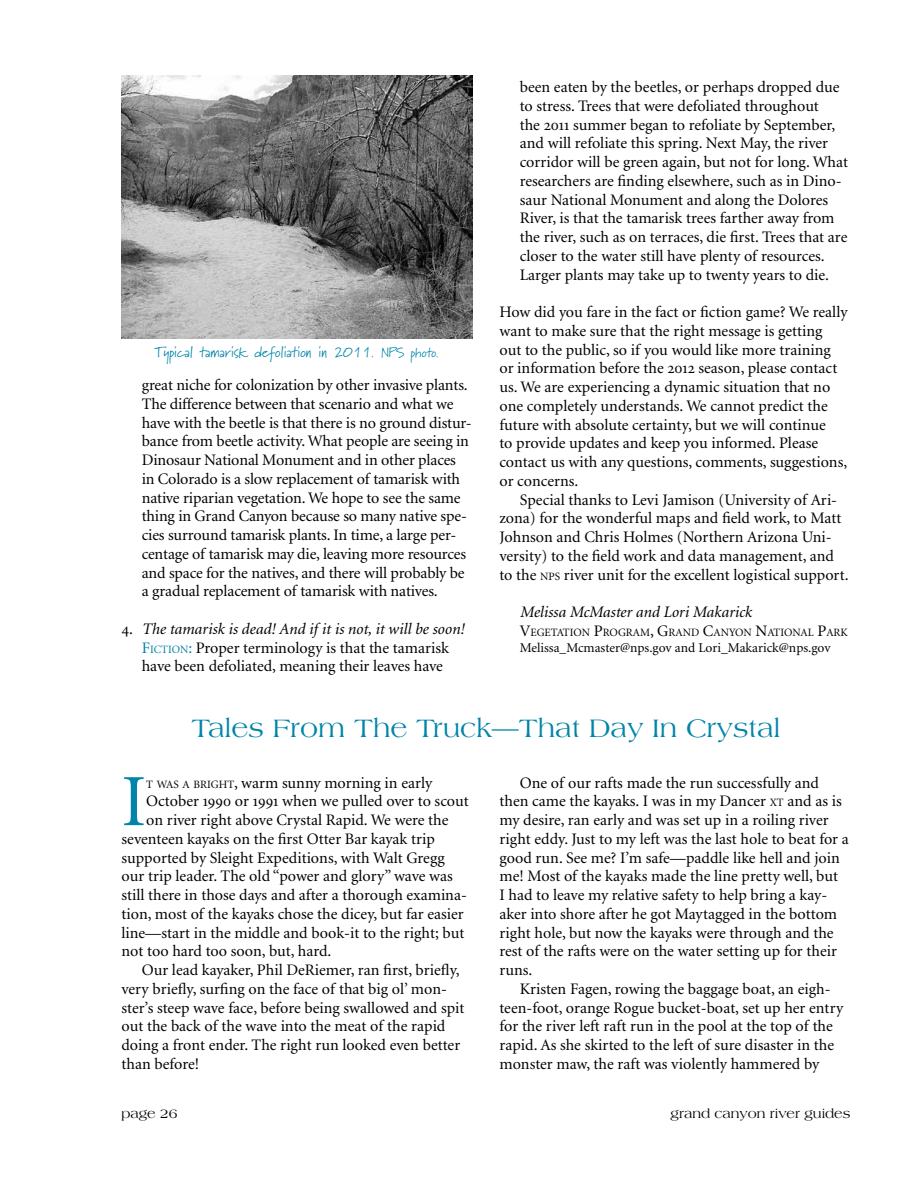
<style>
.page{position:relative;width:918px;height:1188px;background:#fff}
.page>*{position:absolute;margin:0;border:0;box-sizing:border-box;transform-origin:0 0}
.t1{font:73.8px "Minion";color:#0084a9}
.t2{font:27px "Americana";color:#0084a9}
.t3{font:16.05px/18.8px "Minion";color:#000}
.t4{font:italic 16.05px "Minion";color:#000}
.t5{font:15px "Marydale";color:#0084a9}
.t6{font:13.5px "Minion";color:#000}
.t7{font:13.5px "Americana";color:#000}
.t8{font:11.25px "Minion";color:#000}
.s1{font-size:13.5px}
.s2{font-family:"Minion Exp";font-style:normal}
.s3{font-style:normal}
.s4{color:#0084a9}
.s5{font-size:11.25px;color:#0084a9}
.s6{font-family:"Minion Exp"}
.s7{font-size:11.25px}
.s8{font-size:16.05px}
</style>
<div class="page">
<img style="left:122px;top:76px;width:350px;height:263px">
<p class="t5" style="left:155px;top:343px;width:285px">Typical tamarisk defoliation in 2011. <span class="s1">NPS photo.</span></p>
<p class="t3" style="left:142px;top:376px;width:332px">great niche for colonization by other invasive plants.<br>The difference between that scenario and what we have with the beetle is that there is no ground distur&shy;bance from beetle activity. What people are seeing in Dinosaur National Monument and in other places in Colorado is a slow replacement of tamarisk with native riparian vegetation. We hope to see the same thing in Grand Canyon because so many native spe&shy;cies surround tamarisk plants. In time, a large per&shy;centage of tamarisk may die, leaving more resources and space for the natives, and there will probably be a gradual replacement of tamarisk with natives.</p>
<p class="t4" style="left:121px;top:621px;width:345px"><span class="s2">4</span><span class="s3">.</span> The tamarisk is dead! And if it is not, it will be soon!</p>
<p class="t3" style="left:122px;top:639px;width:329px"><span class="s4">F</span><span class="s5">ICTION</span><span class="s4">:</span> Proper terminology is that the tamarisk</p>
<p class="t3" style="left:142px;top:657px;width:303px">have been defoliated, meaning their leaves have</p>
<p class="t3" style="left:520px;top:78px;width:330px">been eaten by the beetles, or perhaps dropped due to stress. Trees that were defoliated throughout<br>the <span class="s6">2011</span> summer began to refoliate by September, and will refoliate this spring. Next May, the river corridor will be green again, but not for long. What researchers are finding elsewhere, such as in Dino&shy;saur National Monument and along the Dolores River, is that the tamarisk trees farther away from the river, such as on terraces, die first. Trees that are closer to the water still have plenty of resources.<br>Larger plants may take up to twenty years to die.</p>
<p class="t3" style="left:499px;top:303px;width:350px">How did you fare in the fact or fiction game? We really want to make sure that the right message is getting out to the public, so if you would like more training or information before the <span class="s6">2012</span> season, please contact us. We are experiencing a dynamic situation that no one completely understands. We cannot predict the future with absolute certainty, but we will continue<br>to provide updates and keep you informed. Please contact us with any questions, comments, suggestions, or concerns.</p>
<p class="t3" style="left:500px;top:491px;width:351px;text-indent:20px">Special thanks to Levi Jamison (University of Ari&shy;zona) for the wonderful maps and field work, to Matt Johnson and Chris Holmes (Northern Arizona Uni&shy;versity) to the field work and data management, and to the <span class="s7">NPS</span> river unit for the excellent logistical support.</p>
<p class="t4" style="left:520px;top:604px;width:234px">Melissa McMaster and Lori Makarick</p>
<p class="t8" style="left:520px;top:627px;width:330px"><span class="s8">V</span>EGETATION <span class="s8">P</span>ROGRAM<span class="s8">, G</span>RAND <span class="s8">C</span>ANYON <span class="s8">N</span>ATIONAL <span class="s8">P</span>ARK</p>
<p class="t6" style="left:520px;top:642px;width:312px">Melissa_Mcmaster@nps.gov and Lori_Makarick@nps.gov</p>
<h2 class="t2" style="left:191px;top:713px;width:591px">Tales From The Truck—That Day In Crystal</h2>
<h1 class="t1" style="left:122px;top:765px;width:26px">I</h1>
<p class="t3" style="left:146px;top:774px;width:287px"><span class="s7">T WAS A BRIGHT</span>, warm sunny morning in early</p>
<p class="t3" style="left:146px;top:792px;width:324px">October <span class="s6">1990</span> or <span class="s6">1991</span> when we pulled over to scout</p>
<p class="t3" style="left:146px;top:811px;width:304px">on river right above Crystal Rapid. We were the</p>
<p class="t3" style="left:121px;top:830px;width:315px">seventeen kayaks on the first Otter Bar kayak trip</p>
<p class="t3" style="left:121px;top:849px;width:325px">supported by Sleight Expeditions, with Walt Gregg</p>
<p class="t3" style="left:121px;top:867px;width:333px">our trip leader. The old “power and glory” wave was</p>
<p class="t3" style="left:121px;top:886px;width:347px">still there in those days and after a thorough examina-</p>
<p class="t3" style="left:122px;top:905px;width:344px">tion, most of the kayaks chose the dicey, but far easier</p>
<p class="t3" style="left:122px;top:924px;width:344px">line—start in the middle and book-it to the right; but</p>
<p class="t3" style="left:122px;top:942px;width:211px">not too hard too soon, but, hard.</p>
<p class="t3" style="left:142px;top:961px;width:319px">Our lead kayaker, Phil DeRiemer, ran first, briefly,</p>
<p class="t3" style="left:122px;top:980px;width:327px">very briefly, surfing on the face of that big ol’ mon-</p>
<p class="t3" style="left:122px;top:999px;width:344px">ster’s steep wave face, before being swallowed and spit</p>
<p class="t3" style="left:122px;top:1017px;width:325px">out the back of the wave into the meat of the rapid</p>
<p class="t3" style="left:122px;top:1036px;width:340px">doing a front ender. The right run looked even better</p>
<p class="t3" style="left:122px;top:1055px;width:79px">than before!</p>
<p class="t3" style="left:499px;top:774px;width:351px;text-indent:20px">One of our rafts made the run successfully and then came the kayaks. I was in my Dancer <span class="s7">XT</span> and as is my desire, ran early and was set up in a roiling river right eddy. Just to my left was the last hole to beat for a good run. See me? I’m safe—paddle like hell and join me! Most of the kayaks made the line pretty well, but<br>I had to leave my relative safety to help bring a kay&shy;aker into shore after he got Maytagged in the bottom right hole, but now the kayaks were through and the rest of the rafts were on the water setting up for their runs.</p>
<p class="t3" style="left:500px;top:980px;width:345px;text-indent:20px">Kristen Fagen, rowing the baggage boat, an eigh&shy;teen-foot, orange Rogue bucket-boat, set up her entry for the river left raft run in the pool at the top of the rapid. As she skirted to the left of sure disaster in the monster maw, the raft was violently hammered by</p>
<p class="t7" style="left:122px;top:1106px;width:58px">page 26</p>
<p class="t7" style="left:671px;top:1106px;width:181px">grand canyon river guides</p>
</div>
